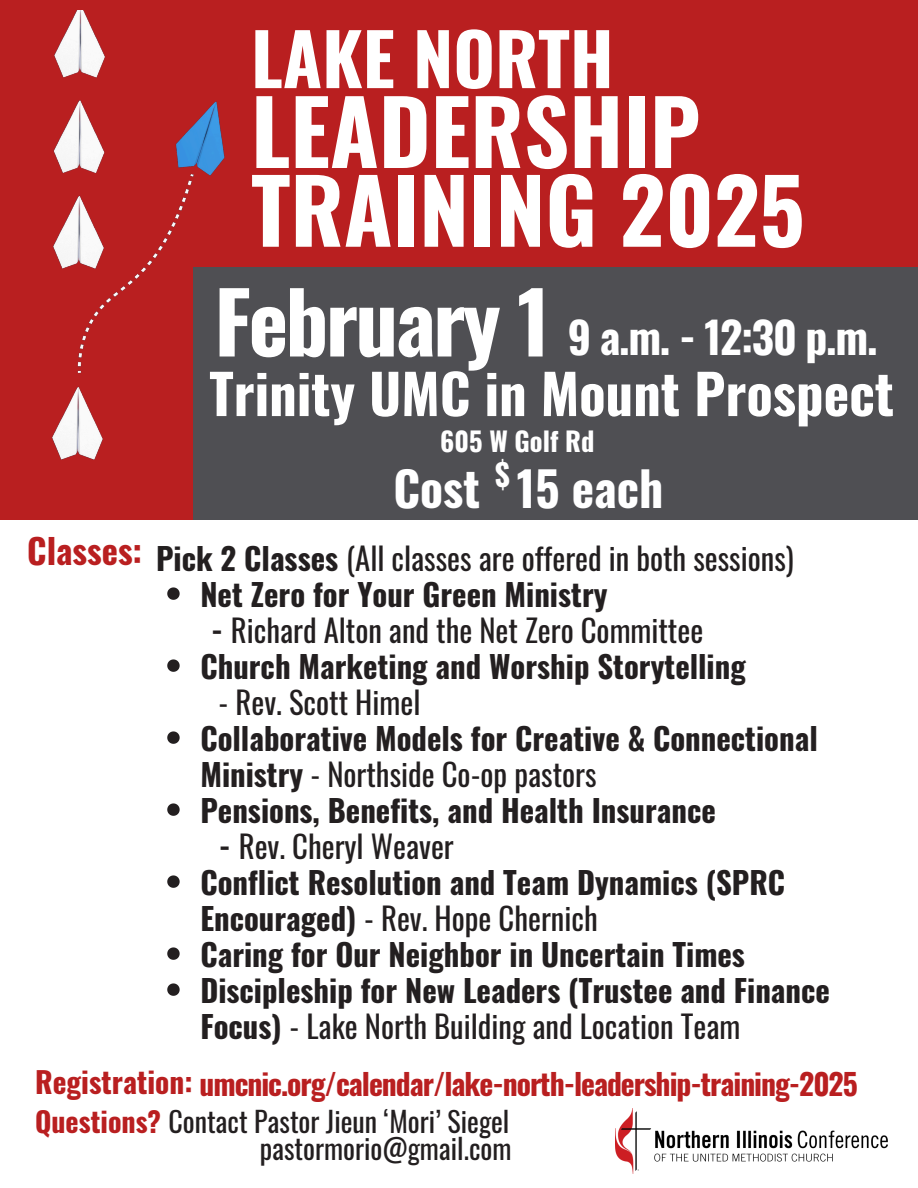
<style>
.page{position:relative;width:918px;height:1188px;background:#fff}
.page>*{position:absolute;margin:0;border:0;box-sizing:border-box;transform-origin:0 0}
.t1{font:700 88.65px/78.8px "Oswald";color:#fff}
.t2{font:700 84.3px "Oswald";letter-spacing:-.03em;color:#fff}
.t3{font:700 71.55px "Oswald";color:#fff}
.t4{font:700 54.6px "Oswald";color:#fff}
.t5{font:700 47.55px "Oswald";color:#fff}
.t6{font:700 43.5px "Oswald";color:#fff}
.t7{font:700 34.5px "Oswald";color:#b91f20}
.t8{font:700 30.75px/36px "Oswald";color:#231f20}
.t9{font:30.75px "Oswald";color:#231f20}
.t10{font:700 30.45px "Oswald";color:#fff}
.t11{font:700 29.55px "Oswald";letter-spacing:-.035em;color:#b91f20}
.t12{font:700 29.4px "Oswald";color:#b91f20}
.t13{font:28.05px "Oswald";color:#231f20}
.t14{font:700 26.55px "Oswald";color:#fff}
.s1{font-weight:700}
.s2{font-weight:400}
.s3{font-weight:700;color:#b91f20}
</style>
<div class="page">
<img style="left:616px;top:1108px;width:272px;height:65px">
<div style="left:0;top:0;width:918px;height:520px;background:#b91f20"></div>
<div style="left:193px;top:268px;width:725px;height:252px;background:#4f4f53"></div>
<img style="left:52px;top:10px;width:183px;height:450px">
<svg style="left:167px;top:587px;width:13px;height:13px"></svg>
<svg style="left:167px;top:659px;width:13px;height:13px"></svg>
<svg style="left:167px;top:731px;width:13px;height:13px"></svg>
<svg style="left:167px;top:803px;width:13px;height:13px"></svg>
<svg style="left:167px;top:875px;width:13px;height:13px"></svg>
<svg style="left:167px;top:947px;width:13px;height:13px"></svg>
<svg style="left:167px;top:983px;width:13px;height:13px"></svg>
<p class="t3" style="left:251px;top:3px;width:364px">LAKE NORTH</p>
<p class="t1" style="left:251px;top:89px;width:555px">LEADERSHIP<br>TRAINING 2025</p>
<h2 class="t2" style="left:215px;top:256px;width:337px">February 1</h2>
<h5 class="t4" style="left:209px;top:351px;width:686px">Trinity UMC in Mount Prospect</h5>
<p class="t6" style="left:568px;top:303px;width:311px">9 a.m. - 12:30 p.m.</p>
<p class="t7" style="left:27px;top:524px;width:116px">Classes:</p>
<p class="t14" style="left:440px;top:421px;width:156px">605 W Golf Rd</p>
<p class="t5" style="left:393px;top:451px;width:271px">Cost 15 each</p>
<p class="t10" style="left:495px;top:451px;width:16px">$</p>
<p class="t9" style="left:156px;top:534px;width:639px"><span class="s1">Pick 2 Classes</span> (All classes are offered in both sessions)</p>
<p class="t8" style="left:200px;top:575px;width:409px">Net Zero for Your Green Ministry</p>
<p class="t9" style="left:211px;top:606px;width:494px"><span class="s1">-</span> Richard Alton and the Net Zero Committee</p>
<p class="t8" style="left:200px;top:647px;width:547px">Church Marketing and Worship Storytelling</p>
<p class="t9" style="left:219px;top:678px;width:203px">- Rev. Scott Himel</p>
<p class="t8" style="left:200px;top:719px;width:619px">Collaborative Models for Creative &amp; Connectional<br>Ministry <span class="s2">- Northside Co-op pastors</span></p>
<p class="t8" style="left:200px;top:791px;width:517px">Pensions, Benefits, and Health Insurance</p>
<h6 class="t9" style="left:219px;top:822px;width:236px"><span class="s1">-</span> Rev. Cheryl Weaver</h6>
<h6 class="t8" style="left:200px;top:863px;width:586px">Conflict Resolution and Team Dynamics (SPRC<br>Encouraged) <span class="s2">- Rev. Hope Chernich</span></h6>
<p class="t8" style="left:200px;top:935px;width:546px">Caring for Our Neighbor in Uncertain Times</p>
<p class="t8" style="left:200px;top:971px;width:631px">Discipleship for New Leaders (Trustee and Finance<br>Focus) <span class="s2">- Lake North Building and Location Team</span></p>
<p class="t12" style="left:35px;top:1059px;width:159px">Registration:</p>
<h3 class="t11" style="left:200px;top:1061px;width:660px">umcnic.org/calendar/lake-north-leadership-training-2025</h3>
<h1 class="t13" style="left:35px;top:1099px;width:476px"><span class="s3">Questions?</span> Contact Pastor Jieun ‘Mori’ Siegel</h1>
<h4 class="t13" style="left:260px;top:1126px;width:253px">pastormorio@gmail.com</h4>
</div>
